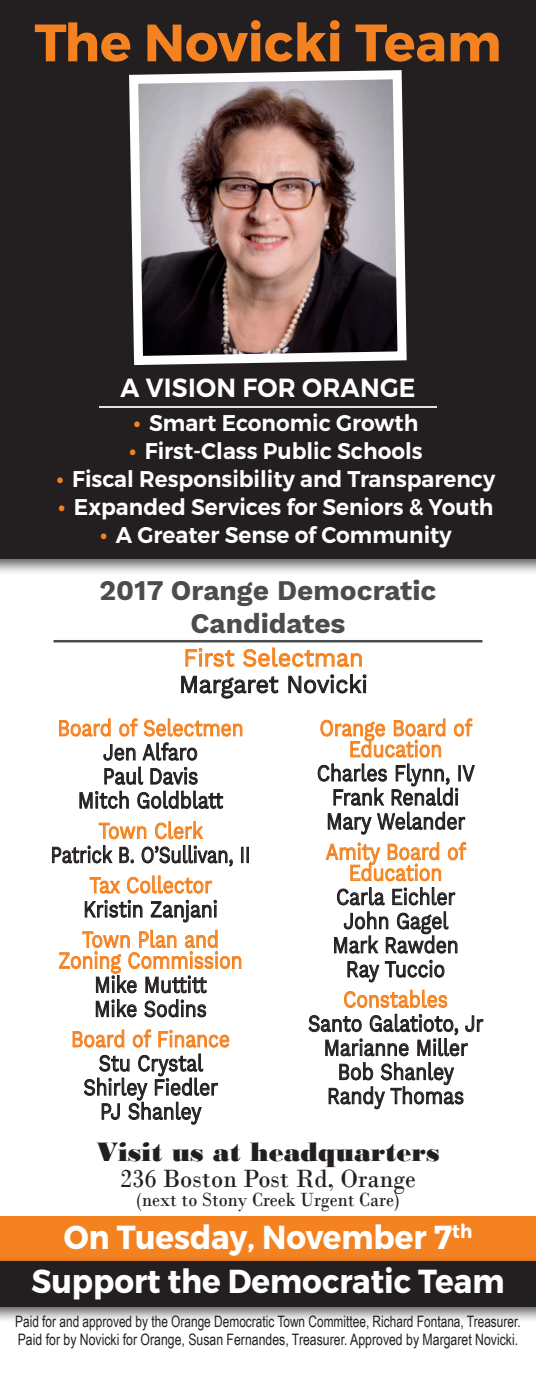
<style>
.page{position:relative;width:536px;height:1386px;background:#fff}
.page>*{position:absolute;margin:0;border:0;box-sizing:border-box;transform-origin:0 0}
.t1{font:700 52.5px "Montserrat";color:#f58220}
.t2{font:700 33.25px "Montserrat";color:#fff;scale:.93 1}
.t3{font:700 28px/32.7px "Work Sans";color:#4b4c4d;text-align:center}
.t4{font:28px "Bodoni MT Black";color:#231f20}
.t5{font:26.25px "Bodoni";color:#231f20;scale:.95 1}
.t6{font:600 26.25px "Montserrat";letter-spacing:.01em;color:#fff;scale:.95 1}
.t7{font:24.85px "Work Sans";color:#231f20;scale:.93 1}
.t8{font:24.85px "Work Sans";color:#f58220;scale:.93 1}
.t9{font:23.28px "Work Sans";color:#231f20;scale:.82 1}
.t10{font:23.28px/21px "Work Sans";color:#f58220;text-align:center;scale:.82 1}
.t11{font:23.28px "Work Sans";color:#231f20;scale:.78 1}
.t12{font:600 22.75px "Montserrat";color:#fff;scale:.95 1}
.t13{font:19.95px "Bodoni";color:#231f20;scale:.92 1}
.t14{font:15.75px "Arial Narrow";color:#231f20;scale:.92 1}
.t15{font:15.75px "Arial Narrow";color:#231f20;scale:.95 1}
.s1{font-size:24.5px;color:#f58220}
</style>
<div class="page">
<div style="left:0;top:1216px;width:536px;height:45px;background:#f58220"></div>
<svg style="left:185px;top:648px;width:49px;height:19px"></svg>
<svg style="left:243px;top:648px;width:119px;height:19px"></svg>
<svg style="left:181px;top:675px;width:97px;height:23px"></svg>
<svg style="left:288px;top:674px;width:78px;height:19px"></svg>
<div style="left:0;top:0;width:536px;height:576px;background:#231f20;opacity:.75"></div>
<div style="left:0;top:0;width:536px;height:559px;background:#231f20"></div>
<div style="left:0;top:1255px;width:536px;height:69px;background:#231f20;opacity:.75"></div>
<div style="left:0;top:1261px;width:536px;height:46px;background:#231f20"></div>
<svg style="left:129px;top:70px;width:278px;height:296px;background:#8d7c7b"></svg>
<hr style="left:53px;top:640px;width:429px;height:2px;background:#4b4c4d">
<hr style="left:99px;top:406px;width:338px;height:2px;background:#fff">
<svg style="left:59px;top:718px;width:183px;height:43px"></svg>
<svg style="left:104px;top:767px;width:39px;height:18px"></svg>
<svg style="left:150px;top:767px;width:48px;height:18px"></svg>
<svg style="left:79px;top:791px;width:50px;height:18px"></svg>
<svg style="left:137px;top:791px;width:86px;height:18px"></svg>
<svg style="left:99px;top:823px;width:47px;height:16px"></svg>
<svg style="left:155px;top:821px;width:48px;height:18px"></svg>
<svg style="left:52px;top:845px;width:60px;height:18px"></svg>
<svg style="left:119px;top:847px;width:15px;height:16px"></svg>
<svg style="left:142px;top:845px;width:91px;height:22px"></svg>
<svg style="left:241px;top:847px;width:7px;height:16px"></svg>
<svg style="left:89px;top:877px;width:31px;height:17px"></svg>
<svg style="left:127px;top:875px;width:85px;height:19px"></svg>
<svg style="left:85px;top:900px;width:57px;height:18px"></svg>
<svg style="left:151px;top:900px;width:66px;height:23px"></svg>
<svg style="left:59px;top:930px;width:182px;height:88px"></svg>
<svg style="left:73px;top:1029px;width:51px;height:19px"></svg>
<svg style="left:133px;top:1029px;width:18px;height:19px"></svg>
<svg style="left:158px;top:1030px;width:71px;height:18px"></svg>
<svg style="left:84px;top:1054px;width:134px;height:71px"></svg>
<svg style="left:454px;top:718px;width:18px;height:19px"></svg>
<svg style="left:320px;top:718px;width:125px;height:40px"></svg>
<svg style="left:318px;top:764px;width:156px;height:71px"></svg>
<svg style="left:447px;top:842px;width:19px;height:18px"></svg>
<svg style="left:325px;top:842px;width:116px;height:39px"></svg>
<svg style="left:337px;top:887px;width:47px;height:18px"></svg>
<svg style="left:392px;top:887px;width:63px;height:18px"></svg>
<svg style="left:334px;top:911px;width:123px;height:72px"></svg>
<svg style="left:344px;top:990px;width:103px;height:18px"></svg>
<svg style="left:308px;top:1014px;width:175px;height:95px"></svg>
<p class="t1" style="left:34px;top:10px;width:468px">The Novicki Team</p>
<p class="t6" style="left:120px;top:372px;width:312px">A VISION FOR ORANGE</p>
<p class="t12" style="left:133px;top:409px;width:301px"><span class="s1">•</span> Smart Economic Growth</p>
<p class="t12" style="left:129px;top:437px;width:310px"><span class="s1">•</span> First-Class Public Schools</p>
<p class="t12" style="left:56px;top:465px;width:463px"><span class="s1">•</span> Fiscal Responsibility and Transparency</p>
<p class="t12" style="left:58px;top:493px;width:459px"><span class="s1">•</span> Expanded Services for Seniors &amp; Youth</p>
<p class="t12" style="left:100px;top:521px;width:371px"><span class="s1">•</span> A Greater Sense of Community</p>
<p class="t3" style="left:99px;top:576px;width:338px">2017 Orange Democratic<br>Candidates</p>
<p class="t8" style="left:183px;top:643px;width:195px">First Selectman</p>
<p class="t7" style="left:179px;top:670px;width:204px">Margaret Novicki</p>
<p class="t10" style="left:57px;top:718px;width:228px">Board of Selectmen</p>
<p class="t9" style="left:103px;top:738px;width:117px">Jen Alfaro</p>
<p class="t9" style="left:103px;top:762px;width:118px">Paul Davis</p>
<p class="t9" style="left:78px;top:787px;width:178px">Mitch Goldblatt</p>
<p class="t10" style="left:99px;top:821px;width:129px">Town Clerk</p>
<p class="t11" style="left:51px;top:841px;width:257px">Patrick B. O’Sullivan, II</p>
<p class="t10" style="left:89px;top:876px;width:151px">Tax Collector</p>
<p class="t9" style="left:83px;top:895px;width:165px">Kristin Zanjani</p>
<p class="t10" style="left:58px;top:930px;width:226px">Town Plan and<br>Zoning Commission</p>
<p class="t9" style="left:94px;top:971px;width:138px">Mike Muttitt</p>
<p class="t9" style="left:94px;top:995px;width:139px">Mike Sodins</p>
<p class="t10" style="left:71px;top:1030px;width:195px">Board of Finance</p>
<p class="t9" style="left:99px;top:1049px;width:129px">Stu Crystal</p>
<p class="t9" style="left:83px;top:1074px;width:165px">Shirley Fiedler</p>
<p class="t9" style="left:100px;top:1098px;width:125px">PJ Shanley</p>
<p class="t10" style="left:319px;top:718px;width:187px">Orange Board of<br>Education</p>
<p class="t9" style="left:317px;top:759px;width:194px">Charles Flynn, IV</p>
<p class="t9" style="left:332px;top:783px;width:157px">Frank Renaldi</p>
<p class="t9" style="left:326px;top:808px;width:171px">Mary Welander</p>
<p class="t10" style="left:326px;top:842px;width:172px">Amity Board of<br>Education</p>
<p class="t9" style="left:336px;top:883px;width:147px">Carla Eichler</p>
<p class="t9" style="left:343px;top:907px;width:129px">John Gagel</p>
<p class="t9" style="left:332px;top:931px;width:155px">Mark Rawden</p>
<p class="t9" style="left:346px;top:955px;width:122px">Ray Tuccio</p>
<p class="t10" style="left:343px;top:990px;width:129px">Constables</p>
<p class="t9" style="left:308px;top:1010px;width:215px">Santo Galatioto, Jr</p>
<p class="t9" style="left:323px;top:1034px;width:177px">Marianne Miller</p>
<p class="t9" style="left:337px;top:1058px;width:143px">Bob Shanley</p>
<p class="t9" style="left:327px;top:1082px;width:168px">Randy Thomas</p>
<p class="t4" style="left:96px;top:1135px;width:344px">Visit us at headquarters</p>
<p class="t5" style="left:120px;top:1163px;width:313px">236 Boston Post Rd, Orange</p>
<p class="t13" style="left:136px;top:1188px;width:288px">(next to Stony Creek Urgent Care)</p>
<p class="t2" style="left:64px;top:1217px;width:440px">On Tuesday, November 7<sup>th</sup></p>
<p class="t2" style="left:32px;top:1260px;width:510px">Support the Democratic Team</p>
<p class="t14" style="left:15px;top:1310px;width:550px">Paid for and approved by the Orange Democratic Town Committee, Richard Fontana, Treasurer.</p>
<p class="t15" style="left:18px;top:1328px;width:528px">Paid for by Novicki for Orange, Susan Fernandes, Treasurer. Approved by Margaret Novicki.</p>
</div>
